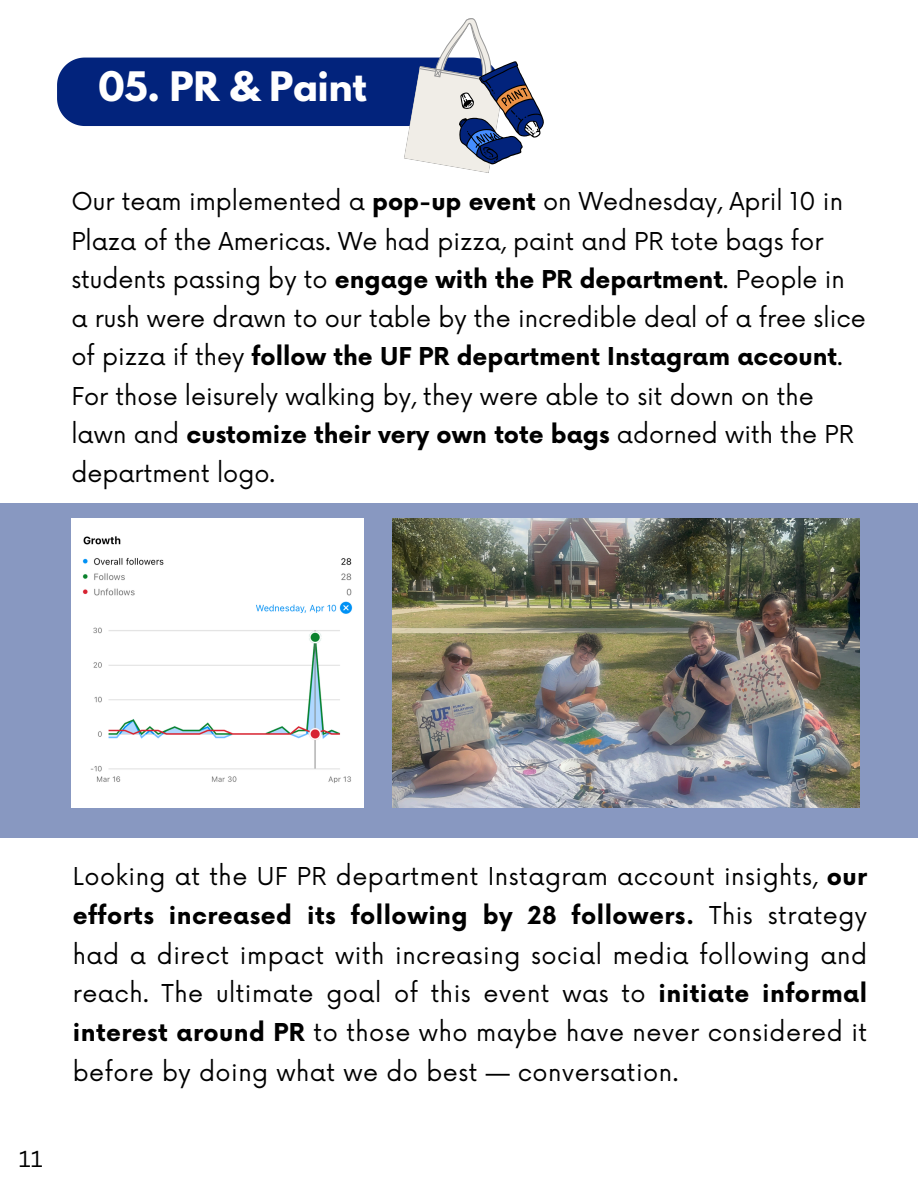
<style>
.page{position:relative;width:918px;height:1188px;background:#fff}
.page>*{position:absolute;margin:0;border:0;box-sizing:border-box;transform-origin:0 0}
.t1{font:700 36px "League Spartan";color:#fff}
.t2{font:24px/38.8px "Now";color:#000}
.t3{font:22.5px "Canva Sans";color:#000}
.s1{font-weight:700}
</style>
<div class="page">
<div style="left:0;top:504px;width:918px;height:334px;background:#8898c1"></div>
<img style="left:393px;top:519px;width:467px;height:289px">
<img style="left:71px;top:519px;width:293px;height:289px">
<svg style="left:57px;top:18px;width:487px;height:155px"></svg>
<p class="t1" style="left:98px;top:68px;width:270px">05. PR &amp; Paint</p>
<p class="t2" style="left:71px;top:183px;width:796px">Our team implemented a <span class="s1">pop-up event</span> on Wednesday, April 10 in Plaza of the Americas. We had pizza, paint and PR tote bags for students passing by to <span class="s1">engage with the PR department</span>. People in a rush were drawn to our table by the incredible deal of a free slice of pizza if they <span class="s1">follow the UF PR department Instagram account</span>.<br>For those leisurely walking by, they were able to sit down on the lawn and <span class="s1">customize their very own tote bags</span> adorned with the PR department logo.</p>
<h1 class="t3" style="left:19px;top:1143px;width:25px">11</h1>
<p class="t2" style="left:73px;top:858px;width:796px;text-align:justify">Looking at the UF PR department Instagram account insights, <span class="s1">our efforts increased its following by 28 followers.</span> This strategy had a direct impact with increasing social media following and reach. The ultimate goal of this event was to <span class="s1">initiate informal interest around PR</span> to those who maybe have never considered it before by doing what we do best — conversation.</p>
</div>
